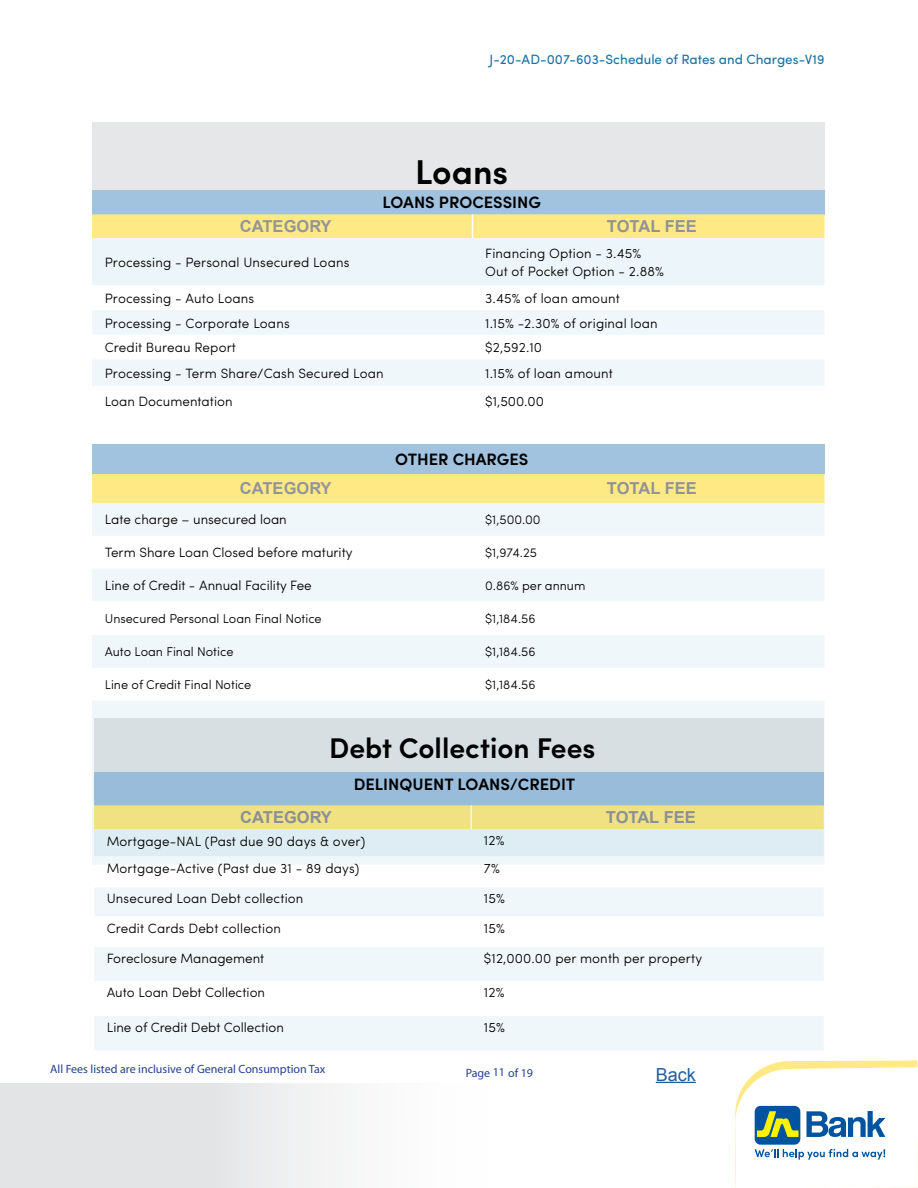
<style>
.page{position:relative;width:918px;height:1188px;background:#fff}
.page>*{position:absolute;margin:0;border:0;box-sizing:border-box;transform-origin:0 0}
.t1{font:600 34.5px "Sofia Pro";color:#000}
.t2{font:600 28.5px "Sofia Pro";color:#000}
.t3{font:18px "Arial";color:#215e9e}
.t4{font:600 16.5px "Sofia Pro";color:#000}
.t5{font:700 16.5px "Arial";color:#939598}
.t6{font:700 16.5px "Arial";color:#919396}
.t7{font:300 13.5px/18px "Sofia Pro";letter-spacing:.01em;color:#000}
.t8{font:13.5px "Sofia Pro";color:#1772a5}
.t9{font:300 12.75px "Sofia Pro";color:#000}
.t10{font:12px "Myriad Pro";color:#25408f}
</style>
<div class="page">
<svg style="left:0;top:1084px;width:340px;height:103px"></svg>
<svg style="left:735px;top:1060px;width:183px;height:128px"></svg>
<div style="left:92px;top:122px;width:733px;height:68px;background:#e6e7e8"></div>
<div style="left:92px;top:190px;width:733px;height:24px;background:#a2c3df"></div>
<svg style="left:92px;top:310px;width:732px;height:408px;fill:#f0f7fa"></svg>
<svg style="left:92px;top:335px;width:733px;height:300px"></svg>
<svg style="left:92px;top:386px;width:733px;height:59px"></svg>
<div style="left:92px;top:445px;width:733px;height:29px;background:#a2c3df"></div>
<svg style="left:92px;top:214px;width:733px;height:71px"></svg>
<div style="left:94px;top:718px;width:730px;height:54px;background:#d8dfe3"></div>
<div style="left:94px;top:772px;width:730px;height:33px;background:#98bcda"></div>
<svg style="left:94px;top:805px;width:730px;height:60px"></svg>
<div style="left:94px;top:888px;width:730px;height:162px;background:#f0f7fa"></div>
<svg style="left:94px;top:917px;width:730px;height:99px"></svg>
<hr style="left:470px;top:805px;width:2px;height:24px;background:#fff">
<hr style="left:656px;top:1082px;width:40px;height:1px;background:#215e9e">
<p class="t8" style="left:490px;top:49px;width:336px">J-20-AD-007-603-Schedule of Rates and Charges-V19</p>
<h1 class="t1" style="left:415px;top:146px;width:95px">Loans</h1>
<p class="t4" style="left:382px;top:190px;width:160px">LOANS PROCESSING</p>
<p class="t5" style="left:240px;top:216px;width:93px">CATEGORY</p>
<p class="t6" style="left:607px;top:216px;width:91px">TOTAL FEE</p>
<p class="t7" style="left:105px;top:252px;width:246px">Processing - Personal Unsecured Loans</p>
<p class="t7" style="left:485px;top:243px;width:180px">Financing Option - 3.45%<br>Out of Pocket Option - 2.88%</p>
<p class="t7" style="left:105px;top:288px;width:151px">Processing - Auto Loans</p>
<p class="t7" style="left:485px;top:288px;width:136px">3.45% of loan amount</p>
<p class="t7" style="left:105px;top:313px;width:186px">Processing - Corporate Loans</p>
<p class="t7" style="left:485px;top:313px;width:174px">1.15% -2.30% of original loan</p>
<p class="t7" style="left:105px;top:338px;width:133px">Credit Bureau Report</p>
<p class="t7" style="left:485px;top:338px;width:58px">$2,592.10</p>
<p class="t7" style="left:105px;top:363px;width:280px">Processing - Term Share/Cash Secured Loan</p>
<p class="t7" style="left:485px;top:363px;width:129px">1.15% of loan amount</p>
<p class="t7" style="left:105px;top:391px;width:129px">Loan Documentation</p>
<p class="t7" style="left:485px;top:391px;width:60px">$1,500.00</p>
<p class="t4" style="left:395px;top:447px;width:135px">OTHER CHARGES</p>
<p class="t5" style="left:240px;top:478px;width:93px">CATEGORY</p>
<p class="t6" style="left:607px;top:478px;width:91px">TOTAL FEE</p>
<p class="t7" style="left:105px;top:510px;width:184px">Late charge – unsecured loan</p>
<p class="t9" style="left:485px;top:510px;width:57px">$1,500.00</p>
<p class="t7" style="left:105px;top:543px;width:249px">Term Share Loan Closed before maturity</p>
<p class="t9" style="left:485px;top:543px;width:53px">$1,974.25</p>
<p class="t7" style="left:105px;top:575px;width:208px">Line of Credit - Annual Facility Fee</p>
<p class="t9" style="left:485px;top:576px;width:102px">0.86% per annum</p>
<p class="t9" style="left:105px;top:609px;width:218px">Unsecured Personal Loan Final Notice</p>
<p class="t9" style="left:485px;top:609px;width:52px">$1,184.56</p>
<p class="t9" style="left:105px;top:642px;width:130px">Auto Loan Final Notice</p>
<p class="t9" style="left:485px;top:642px;width:52px">$1,184.56</p>
<p class="t9" style="left:105px;top:675px;width:148px">Line of Credit Final Notice</p>
<p class="t9" style="left:485px;top:675px;width:52px">$1,184.56</p>
<h2 class="t2" style="left:329px;top:727px;width:268px">Debt Collection Fees</h2>
<p class="t4" style="left:354px;top:772px;width:223px">DELINQUENT LOANS/CREDIT</p>
<p class="t5" style="left:240px;top:807px;width:93px">CATEGORY</p>
<p class="t5" style="left:606px;top:807px;width:91px">TOTAL FEE</p>
<p class="t7" style="left:107px;top:831px;width:260px">Mortgage-NAL (Past due 90 days &amp; over)</p>
<p class="t7" style="left:484px;top:831px;width:22px">12%</p>
<p class="t7" style="left:107px;top:858px;width:254px">Mortgage-Active (Past due 31 - 89 days)</p>
<p class="t7" style="left:484px;top:858px;width:17px">7%</p>
<p class="t7" style="left:107px;top:889px;width:198px">Unsecured Loan Debt collection</p>
<p class="t7" style="left:484px;top:889px;width:23px">15%</p>
<p class="t7" style="left:107px;top:918px;width:176px">Credit Cards Debt collection</p>
<p class="t7" style="left:484px;top:918px;width:23px">15%</p>
<p class="t7" style="left:107px;top:948px;width:159px">Foreclosure Management</p>
<p class="t7" style="left:484px;top:948px;width:220px">$12,000.00 per month per property</p>
<p class="t7" style="left:107px;top:982px;width:160px">Auto Loan Debt Collection</p>
<p class="t7" style="left:484px;top:982px;width:22px">12%</p>
<p class="t7" style="left:107px;top:1017px;width:179px">Line of Credit Debt Collection</p>
<p class="t7" style="left:484px;top:1017px;width:23px">15%</p>
<h3 class="t3" style="left:656px;top:1062px;width:42px">Back</h3>
<p class="t10" style="left:50px;top:1061px;width:277px">All Fees listed are inclusive of General Consumption Tax</p>
<p class="t10" style="left:466px;top:1065px;width:69px">Page 11 of 19</p>
</div>
